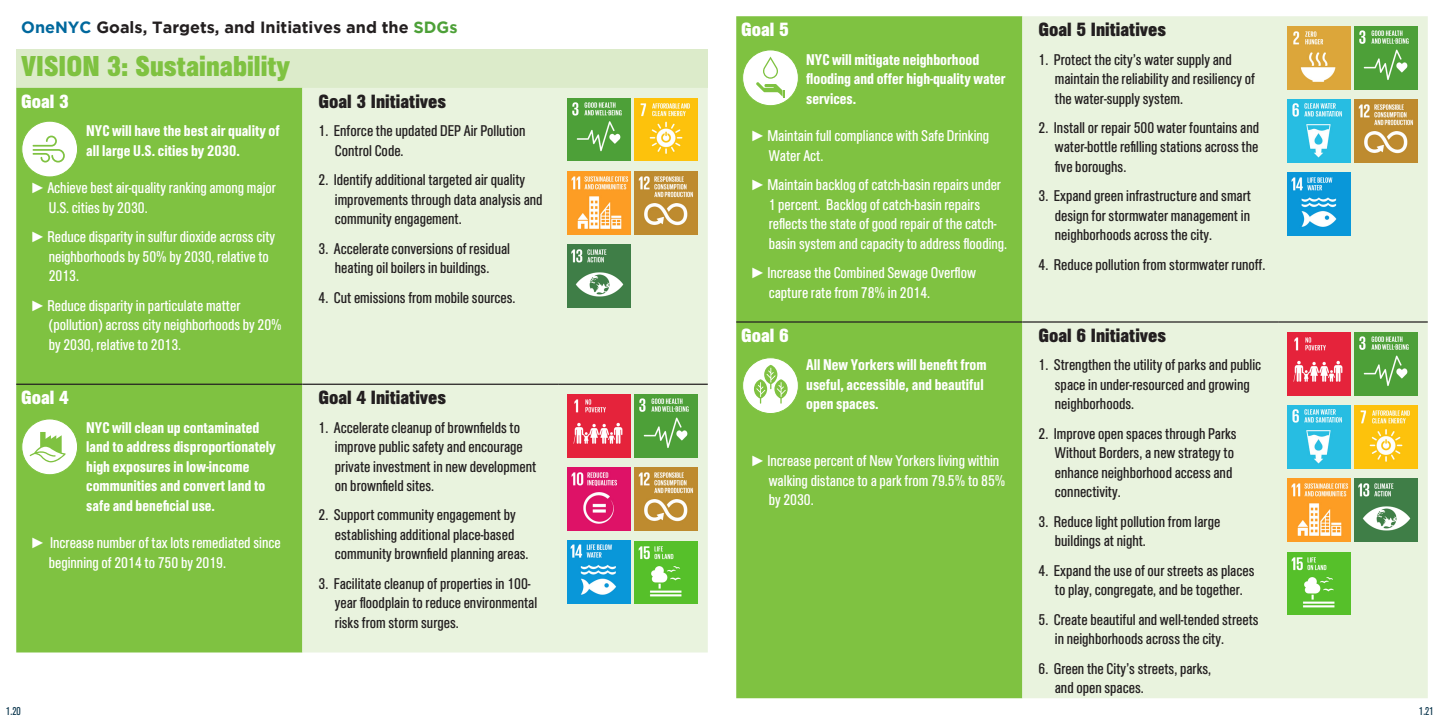
<style>
.page{position:relative;width:1440px;height:720px;background:#fff}
.page>*{position:absolute;margin:0;border:0;box-sizing:border-box;transform-origin:0 0}
.t1{font:30px "Akzidenz Buch Condensed Bold";color:#7fc241}
.t2{font:20px "Akzidenz Buch Condensed Bold";color:#231f20}
.t3{font:20px "Akzidenz Buch Condensed Bold";color:#fff}
.t4{font:16.25px/19.5px "Akzidenz Buch Condensed Regular";color:#231f20}
.t5{font:16.25px/19.5px "Akzidenz Buch Condensed Regular";color:#fff}
.t6{font:16.25px/19.5px "Akzidenz Buch Condensed Medium";color:#fff}
.t7{font:700 16.25px "Gotham";color:#231f20}
.t8{font:condensed 11.25px "Akzidenz Grotesk BE";color:#0b364d}
.s1{color:#00689d}
.s2{color:#4da038}
.s3{font-family:"Arial Narrow";font-weight:700;font-size:15px}
</style>
<div class="page">
<div style="left:16px;top:49px;width:692px;height:39px;background:#dcebca"></div>
<div style="left:16px;top:88px;width:286px;height:564px;background:#7fc241"></div>
<div style="left:302px;top:88px;width:406px;height:564px;background:#e9f3de"></div>
<hr style="left:16px;top:384px;width:286px;height:1px;background:#231f20">
<hr style="left:302px;top:384px;width:257px;height:1px;background:#231f20">
<hr style="left:559px;top:384px;width:149px;height:1px;background:#231f20">
<img style="left:568px;top:98px;width:62px;height:63px">
<img style="left:635px;top:98px;width:62px;height:63px">
<img style="left:568px;top:172px;width:62px;height:62px">
<img style="left:635px;top:171px;width:62px;height:63px">
<img style="left:568px;top:244px;width:62px;height:63px">
<img style="left:568px;top:394px;width:62px;height:63px">
<img style="left:635px;top:394px;width:62px;height:63px">
<img style="left:568px;top:468px;width:62px;height:62px">
<img style="left:635px;top:468px;width:62px;height:62px">
<img style="left:568px;top:541px;width:62px;height:63px">
<img style="left:635px;top:541px;width:62px;height:63px">
<div style="left:22px;top:121px;width:56px;height:56px;background:#fff;border-radius:50%"></div>
<div style="left:22px;top:121px;width:56px;height:56px;border:1px solid #7fc241;border-radius:50%"></div>
<svg style="left:33px;top:136px;width:32px;height:27px"></svg>
<div style="left:22px;top:419px;width:56px;height:56px;background:#fff;border-radius:50%"></div>
<div style="left:22px;top:419px;width:56px;height:56px;border:1px solid #7fc241;border-radius:50%"></div>
<svg style="left:30px;top:432px;width:36px;height:30px"></svg>
<div style="left:736px;top:16px;width:286px;height:682px;background:#7fc241"></div>
<div style="left:1022px;top:16px;width:406px;height:682px;background:#e9f3de"></div>
<hr style="left:736px;top:321px;width:286px;height:2px;background:#231f20">
<hr style="left:1022px;top:321px;width:257px;height:2px;background:#231f20">
<hr style="left:1279px;top:321px;width:149px;height:2px;background:#231f20">
<img style="left:1288px;top:27px;width:62px;height:62px">
<img style="left:1355px;top:26px;width:62px;height:63px">
<img style="left:1288px;top:100px;width:62px;height:62px">
<img style="left:1355px;top:100px;width:62px;height:62px">
<img style="left:1288px;top:173px;width:62px;height:63px">
<img style="left:1288px;top:332px;width:62px;height:63px">
<img style="left:1355px;top:332px;width:62px;height:63px">
<img style="left:1288px;top:405px;width:62px;height:63px">
<img style="left:1355px;top:406px;width:62px;height:62px">
<img style="left:1288px;top:479px;width:62px;height:62px">
<img style="left:1355px;top:479px;width:62px;height:62px">
<img style="left:1288px;top:552px;width:62px;height:63px">
<div style="left:743px;top:50px;width:55px;height:56px;background:#fff;border-radius:50%"></div>
<div style="left:742px;top:50px;width:57px;height:56px;border:1px solid #7fc241;border-radius:50%"></div>
<svg style="left:756px;top:57px;width:29px;height:40px"></svg>
<div style="left:743px;top:358px;width:55px;height:56px;background:#fff;border-radius:50%"></div>
<div style="left:742px;top:358px;width:57px;height:56px;border:1px solid #7fc241;border-radius:50%"></div>
<svg style="left:754px;top:365px;width:34px;height:39px"></svg>
<p class="t7" style="left:21px;top:18px;width:438px"><span class="s1">OneNYC</span> Goals, Targets, and Initiatives and the <span class="s2">SDGs</span></p>
<h1 class="t1" style="left:21px;top:49px;width:270px">VISION 3: Sustainability</h1>
<p class="t3" style="left:21px;top:89px;width:49px">Goal 3</p>
<p class="t6" style="left:86px;top:121px;width:195px">NYC will have the best air quality of all large U.S. cities by 2030.</p>
<p class="t5" style="left:49px;top:178px;width:229px;text-indent:-16px"><span class="s3">►</span>Achieve best air-quality ranking among major<br>U.S. cities by 2030.</p>
<p class="t5" style="left:49px;top:227px;width:228px;text-indent:-16px"><span class="s3">►</span>Reduce disparity in sulfur dioxide across city neighborhoods by 50% by 2030, relative to<br>2013.</p>
<p class="t5" style="left:49px;top:296px;width:235px;text-indent:-16px"><span class="s3">►</span>Reduce disparity in particulate matter (pollution) across city neighborhoods by 20% by 2030, relative to 2013.</p>
<p class="t2" style="left:319px;top:89px;width:129px">Goal 3 Initiatives</p>
<p class="t4" style="left:335px;top:121px;width:192px;text-indent:-16px">1. Enforce the updated DEP Air Pollution<br>Control Code.</p>
<p class="t4" style="left:335px;top:170px;width:209px;text-indent:-16px">2. Identify additional targeted air quality improvements through data analysis and community engagement.</p>
<p class="t4" style="left:319px;top:239px;width:193px;text-align:center">3. Accelerate conversions of residual heating oil boilers in buildings.</p>
<p class="t4" style="left:319px;top:288px;width:199px">4. Cut emissions from mobile sources.</p>
<p class="t3" style="left:21px;top:386px;width:49px">Goal 4</p>
<p class="t6" style="left:86px;top:418px;width:191px">NYC will clean up contaminated land to address disproportionately high exposures in low-income communities and convert land to safe and beneficial use.</p>
<p class="t5" style="left:49px;top:533px;width:233px;text-indent:-16px"><span class="s3">►</span> Increase number of tax lots remediated since beginning of 2014 to 750 by 2019.</p>
<p class="t2" style="left:319px;top:386px;width:129px">Goal 4 Initiatives</p>
<p class="t4" style="left:335px;top:417px;width:203px;text-indent:-16px">1. Accelerate cleanup of brownfields to improve public safety and encourage private investment in new development on brownfield sites.</p>
<p class="t4" style="left:335px;top:505px;width:195px;text-indent:-16px">2. Support community engagement by establishing additional place-based community brownfield planning areas.</p>
<p class="t4" style="left:335px;top:574px;width:204px;text-indent:-16px">3. Facilitate cleanup of properties in 100- year floodplain to reduce environmental risks from storm surges.</p>
<p class="t3" style="left:741px;top:18px;width:49px">Goal 5</p>
<p class="t6" style="left:806px;top:50px;width:201px">NYC will mitigate neighborhood flooding and offer high-quality water services.</p>
<p class="t5" style="left:769px;top:126px;width:222px;text-indent:-16px"><span class="s3">►</span>Maintain full compliance with Safe Drinking<br>Water Act.</p>
<p class="t5" style="left:769px;top:175px;width:240px;text-indent:-16px"><span class="s3">►</span>Maintain backlog of catch-basin repairs under 1 percent. Backlog of catch-basin repairs reflects the state of good repair of the catch&shy;basin system and capacity to address flooding.</p>
<p class="t5" style="left:769px;top:263px;width:209px;text-indent:-16px"><span class="s3">►</span>Increase the Combined Sewage Overflow capture rate from 78% in 2014.</p>
<p class="t3" style="left:741px;top:323px;width:49px">Goal 6</p>
<p class="t6" style="left:806px;top:355px;width:182px">All New Yorkers will benefit from useful, accessible, and beautiful open spaces.</p>
<p class="t5" style="left:769px;top:451px;width:238px;text-indent:-16px"><span class="s3">►</span>Increase percent of New Yorkers living within walking distance to a park from 79.5% to 85% by 2030.</p>
<p class="t2" style="left:1039px;top:18px;width:129px">Goal 5 Initiatives</p>
<p class="t4" style="left:1055px;top:49px;width:202px;text-indent:-16px">1. Protect the city’s water supply and maintain the reliability and resiliency of the water-supply system.</p>
<p class="t4" style="left:1055px;top:118px;width:206px;text-align:justify;text-indent:-16px">2. Install or repair 500 water fountains and water-bottle refilling stations across the five boroughs.</p>
<p class="t4" style="left:1055px;top:186px;width:198px;text-align:justify;text-indent:-16px">3. Expand green infrastructure and smart design for stormwater management in neighborhoods across the city.</p>
<p class="t4" style="left:1039px;top:255px;width:228px">4. Reduce pollution from stormwater runoff.</p>
<p class="t2" style="left:1039px;top:323px;width:129px">Goal 6 Initiatives</p>
<p class="t4" style="left:1055px;top:355px;width:208px;text-indent:-16px">1. Strengthen the utility of parks and public space in under-resourced and growing neighborhoods.</p>
<p class="t4" style="left:1055px;top:424px;width:183px;text-indent:-16px">2. Improve open spaces through Parks<br>Without Borders, a new strategy to enhance neighborhood access and connectivity.</p>
<p class="t4" style="left:1055px;top:512px;width:167px;text-indent:-16px">3. Reduce light pollution from large buildings at night.</p>
<p class="t4" style="left:1039px;top:561px;width:217px;text-align:center">4. Expand the use of our streets as places to play, congregate, and be together.</p>
<p class="t4" style="left:1055px;top:610px;width:205px;text-indent:-16px">5. Create beautiful and well-tended streets in neighborhoods across the city.</p>
<p class="t4" style="left:1055px;top:659px;width:158px;text-indent:-16px">6. Green the City’s streets, parks, and open spaces.</p>
<p class="t8" style="left:6px;top:705px;width:16px">1.20</p>
<p class="t8" style="left:1419px;top:705px;width:16px">1.21</p>
</div>
